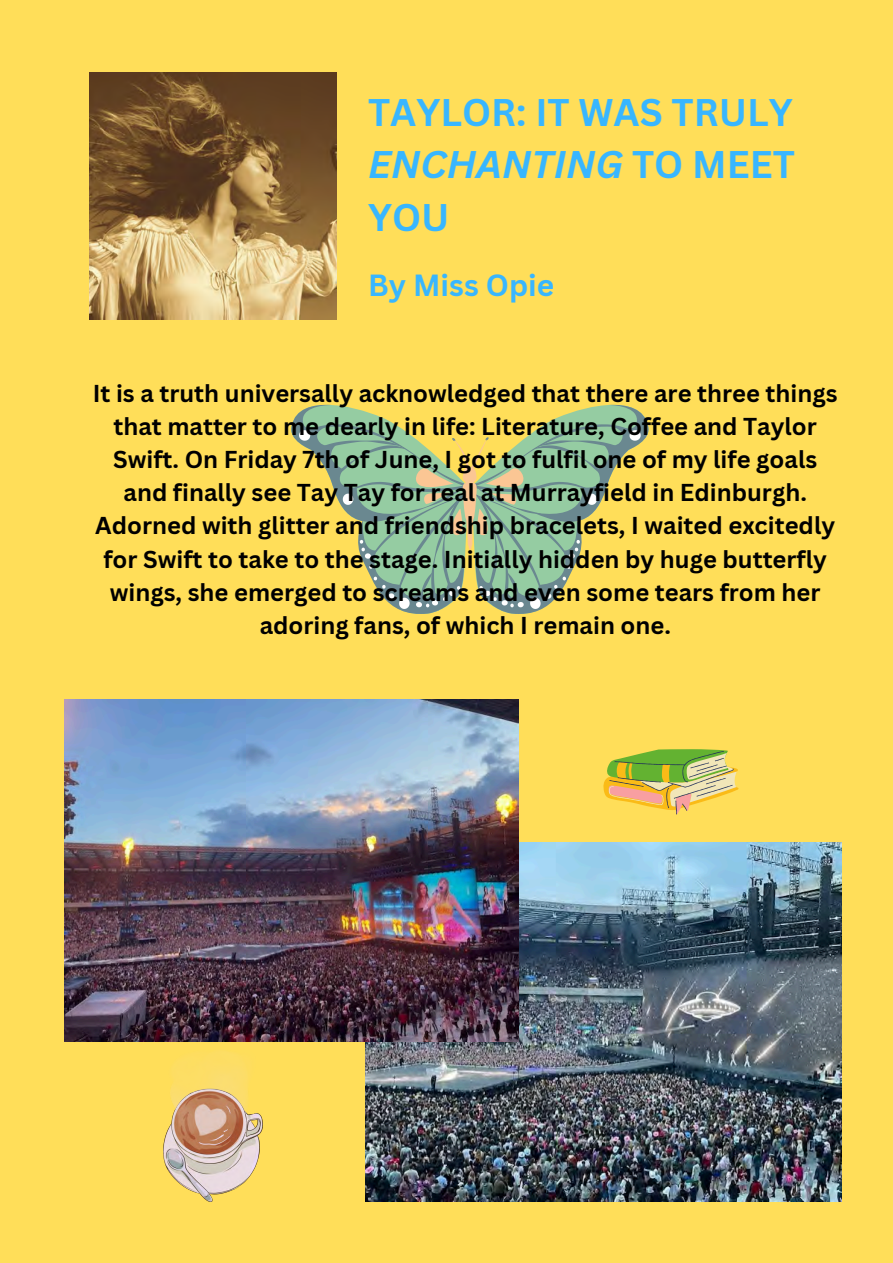
<style>
.page{position:relative;width:893px;height:1263px;background:#ffde59}
.page>*{position:absolute;margin:0;border:0;box-sizing:border-box;transform-origin:0 0}
.t1{font:700 37.5px/52.3px "Canva Sans";color:#38b6ff;text-align:justify}
.t2{font:700 29.78px "Canva Sans";color:#38b6ff}
.t3{font:700 23.77px/33.2px "Canva Sans";color:#000;text-align:center}
.s1{font-style:italic}
</style>
<div class="page">
<img style="left:89px;top:72px;width:247px;height:247px">
<img style="left:365px;top:843px;width:476px;height:358px">
<img style="left:64px;top:700px;width:454px;height:341px">
<svg style="left:603px;top:749px;width:135px;height:65px"></svg>
<svg style="left:291px;top:405px;width:357px;height:209px"></svg>
<img style="left:163px;top:1052px;width:100px;height:149px">
<p class="t1" style="left:368px;top:85px;width:428px">TAYLOR: IT WAS TRULY <span class="s1">ENCHANTING</span> TO MEET YOU</p>
<p class="t2" style="left:368px;top:264px;width:188px">By Miss Opie</p>
<p class="t3" style="left:93px;top:376px;width:746px">It is a truth universally acknowledged that there are three things that matter to me dearly in life: Literature, Coffee and Taylor Swift. On Friday 7th of June, I got to fulfil one of my life goals and finally see Tay Tay for real at Murrayfield in Edinburgh.<br>Adorned with glitter and friendship bracelets, I waited excitedly for Swift to take to the stage. Initially hidden by huge butterfly wings, she emerged to screams and even some tears from her adoring fans, of which I remain one.</p>
</div>
